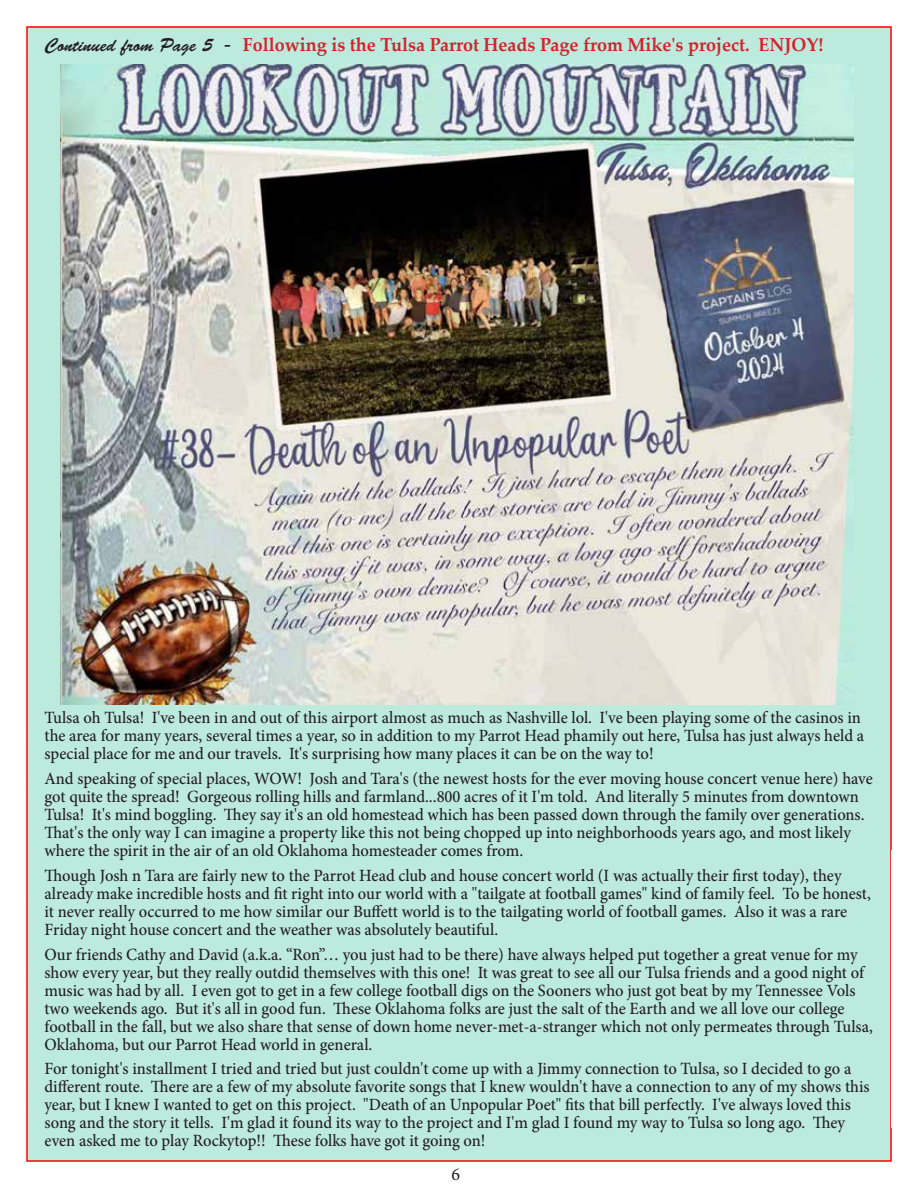
<style>
.page{position:relative;width:918px;height:1188px;background:#fff}
.page>*{position:absolute;margin:0;border:0;box-sizing:border-box;transform-origin:0 0}
.t1{font:700 18.75px "Palatino Linotype";color:#d2232a;scale:.96 1}
.t2{font:18px "Minion Pro";color:#231f20}
.t3{font:500 17.1px/18px "Minion Pro";letter-spacing:-.005em;color:#231f20;scale:.96 1}
.s1{font-family:"Brush Script Std";font-weight:400;color:#231f20}
</style>
<div class="page">
<div style="left:26px;top:26px;width:866px;height:1136px;background:#bceadd;border:2px solid #f00"></div>
<img style="left:60px;top:64px;width:794px;height:640px">
<div style="left:891px;top:850px;width:23px;height:278px;background:#fff"></div>
<p class="t1" style="left:45px;top:31px;width:812px"><span class="s1">Continued from Page 5 -</span> Following is the Tulsa Parrot Heads Page from Mike's project. ENJOY!</p>
<p class="t3" style="left:45px;top:709px;width:855px">Tulsa oh Tulsa! I've been in and out of this airport almost as much as Nashville lol. I've been playing some of the casinos in the area for many years, several times a year, so in addition to my Parrot Head phamily out here, Tulsa has just always held a special place for me and our travels. It's surprising how many places it can be on the way to!</p>
<p class="t3" style="left:45px;top:770px;width:864px">And speaking of special places, WOW! Josh and Tara's (the newest hosts for the ever moving house concert venue here) have got quite the spread! Gorgeous rolling hills and farmland...800 acres of it I'm told. And literally 5 minutes from downtown Tulsa! It's mind boggling. They say it's an old homestead which has been passed down through the family over generations.<br>That's the only way I can imagine a property like this not being chopped up into neighborhoods years ago, and most likely where the spirit in the air of an old Oklahoma homesteader comes from.</p>
<p class="t3" style="left:45px;top:866px;width:862px">Though Josh n Tara are fairly new to the Parrot Head club and house concert world (I was actually their first today), they already make incredible hosts and fit right into our world with a "tailgate at football games" kind of family feel. To be honest, it never really occurred to me how similar our Buffett world is to the tailgating world of football games. Also it was a rare Friday night house concert and the weather was absolutely beautiful.</p>
<p class="t3" style="left:45px;top:945px;width:864px">Our friends Cathy and David (a.k.a. “Ron”… you just had to be there) have always helped put together a great venue for my show every year, but they really outdid themselves with this one! It was great to see all our Tulsa friends and a good night of music was had by all. I even got to get in a few college football digs on the Sooners who just got beat by my Tennessee Vols two weekends ago. But it's all in good fun. These Oklahoma folks are just the salt of the Earth and we all love our college football in the fall, but we also share that sense of down home never-met-a-stranger which not only permeates through Tulsa, Oklahoma, but our Parrot Head world in general.</p>
<p class="t3" style="left:45px;top:1060px;width:861px">For tonight's installment I tried and tried but just couldn't come up with a Jimmy connection to Tulsa, so I decided to go a different route. There are a few of my absolute favorite songs that I knew wouldn't have a connection to any of my shows this year, but I knew I wanted to get on this project. "Death of an Unpopular Poet" fits that bill perfectly. I've always loved this song and the story it tells. I'm glad it found its way to the project and I'm glad I found my way to Tulsa so long ago. They even asked me to play Rockytop!! These folks have got it going on!</p>
<p class="t2" style="left:451px;top:1162px;width:10px">6</p>
</div>
